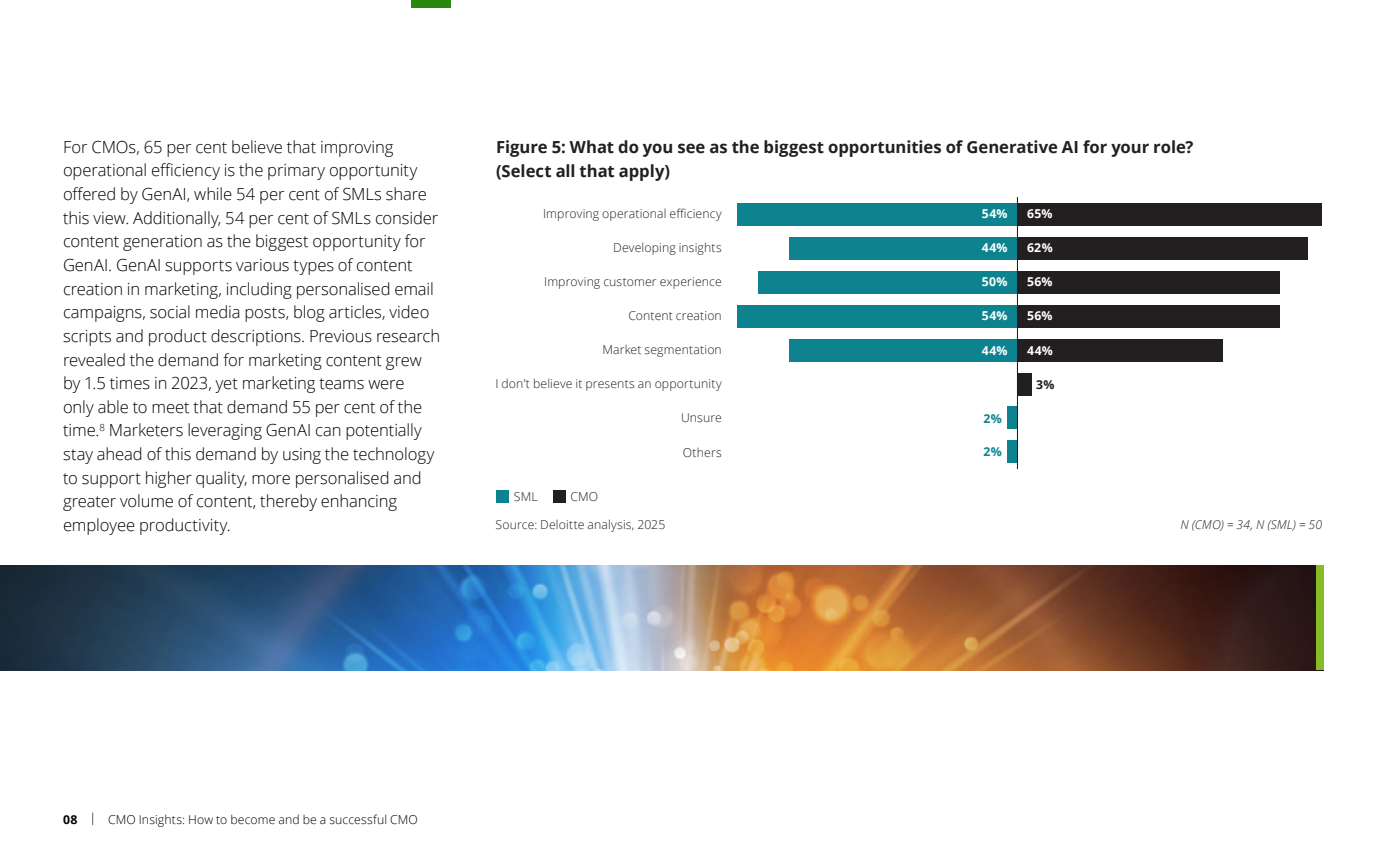
<style>
.page{position:relative;width:1386px;height:851px;background:#fff}
.page>*{position:absolute;margin:0;border:0;box-sizing:border-box;transform-origin:0 0}
.t1{font:300 16.62px/23.6px "Open Sans";letter-spacing:-.005em;color:#000}
.t2{font:700 16.62px/23.6px "Open Sans";color:#231f20}
.t3{font:300 12.25px "Open Sans";letter-spacing:.01em;color:#231f20}
.t4{font:300 12.25px "Open Sans";letter-spacing:.01em;color:#000}
.t5{font:700 12.25px "Open Sans";letter-spacing:.035em;color:#fff}
.t6{font:italic 300 12.25px "Open Sans";letter-spacing:.005em;color:#231f20}
.t7{font:700 12.25px "Open Sans";color:#0d8390}
.t8{font:700 12.25px "Open Sans";color:#231f20}
.s1{font-weight:700}
</style>
<div class="page">
<div style="left:412px;top:0;width:39px;height:7px;background:#26890d"></div>
<div style="left:737px;top:203px;width:280px;height:22px;background:#0d8390"></div>
<div style="left:789px;top:237px;width:228px;height:22px;background:#0d8390"></div>
<div style="left:758px;top:271px;width:259px;height:22px;background:#0d8390"></div>
<div style="left:737px;top:305px;width:280px;height:22px;background:#0d8390"></div>
<div style="left:789px;top:339px;width:228px;height:22px;background:#0d8390"></div>
<div style="left:1007px;top:407px;width:10px;height:22px;background:#0d8390"></div>
<div style="left:1007px;top:441px;width:10px;height:22px;background:#0d8390"></div>
<div style="left:1017px;top:203px;width:305px;height:22px;background:#231f20"></div>
<div style="left:1017px;top:237px;width:291px;height:22px;background:#231f20"></div>
<div style="left:1017px;top:271px;width:262px;height:22px;background:#231f20"></div>
<div style="left:1017px;top:305px;width:262px;height:22px;background:#231f20"></div>
<div style="left:1017px;top:339px;width:206px;height:22px;background:#231f20"></div>
<div style="left:1017px;top:373px;width:15px;height:22px;background:#231f20"></div>
<hr style="left:1017px;top:197px;width:1px;height:272px;background:#231f20">
<div style="left:497px;top:490px;width:12px;height:13px;background:#0d8390"></div>
<div style="left:553px;top:490px;width:12px;height:13px;background:#231f20"></div>
<img style="left:0;top:566px;width:1317px;height:104px">
<div style="left:1317px;top:566px;width:7px;height:104px;background:#86bc25"></div>
<p class="t1" style="left:63px;top:134px;width:379px">For CMOs, 65 per cent believe that improving operational efficiency is the primary opportunity offered by GenAI, while 54 per cent of SMLs share this view. Additionally, 54 per cent of SMLs consider content generation as the biggest opportunity for GenAI. GenAI supports various types of content creation in marketing, including personalised email campaigns, social media posts, blog articles, video scripts and product descriptions. Previous research revealed the demand for marketing content grew by 1.5 times in 2023, yet marketing teams were<br>only able to meet that demand 55 per cent of the time.<sup>8</sup> Marketers leveraging GenAI can potentially stay ahead of this demand by using the technology to support higher quality, more personalised and greater volume of content, thereby enhancing employee productivity.</p>
<p class="t2" style="left:496px;top:135px;width:699px">Figure 5: What do you see as the biggest opportunities of Generative AI for your role? (Select all that apply)</p>
<p class="t3" style="left:543px;top:205px;width:180px">Improving operational efficiency</p>
<p class="t5" style="left:982px;top:205px;width:27px">54%</p>
<p class="t5" style="left:1027px;top:205px;width:27px">65%</p>
<p class="t5" style="left:982px;top:239px;width:27px">44%</p>
<p class="t5" style="left:1027px;top:239px;width:27px">62%</p>
<p class="t5" style="left:982px;top:273px;width:27px">50%</p>
<p class="t5" style="left:1027px;top:273px;width:27px">56%</p>
<p class="t5" style="left:982px;top:307px;width:27px">54%</p>
<p class="t5" style="left:1027px;top:307px;width:27px">56%</p>
<p class="t5" style="left:982px;top:341px;width:27px">44%</p>
<p class="t5" style="left:1027px;top:341px;width:27px">44%</p>
<p class="t8" style="left:1036px;top:375px;width:20px">3%</p>
<p class="t3" style="left:613px;top:239px;width:110px">Developing insights</p>
<p class="t3" style="left:544px;top:273px;width:179px">Improving customer experience</p>
<p class="t3" style="left:629px;top:307px;width:95px">Content creation</p>
<p class="t3" style="left:602px;top:341px;width:121px">Market segmentation</p>
<p class="t3" style="left:495px;top:375px;width:228px">I don’t believe it presents an opportunity</p>
<p class="t3" style="left:681px;top:409px;width:42px">Unsure</p>
<p class="t7" style="left:984px;top:409px;width:20px">2%</p>
<p class="t7" style="left:984px;top:443px;width:20px">2%</p>
<p class="t3" style="left:683px;top:443px;width:41px">Others</p>
<p class="t3" style="left:514px;top:488px;width:25px">SML</p>
<p class="t3" style="left:570px;top:488px;width:29px">CMO</p>
<p class="t3" style="left:496px;top:516px;width:171px">Source: Deloitte analysis, 2025</p>
<p class="t6" style="left:1181px;top:516px;width:143px">N (CMO) = 34, N (SML) = 50</p>
<p class="t4" style="left:63px;top:811px;width:356px"><span class="s1">08</span> | CMO Insights: How to become and be a successful CMO</p>
</div>
